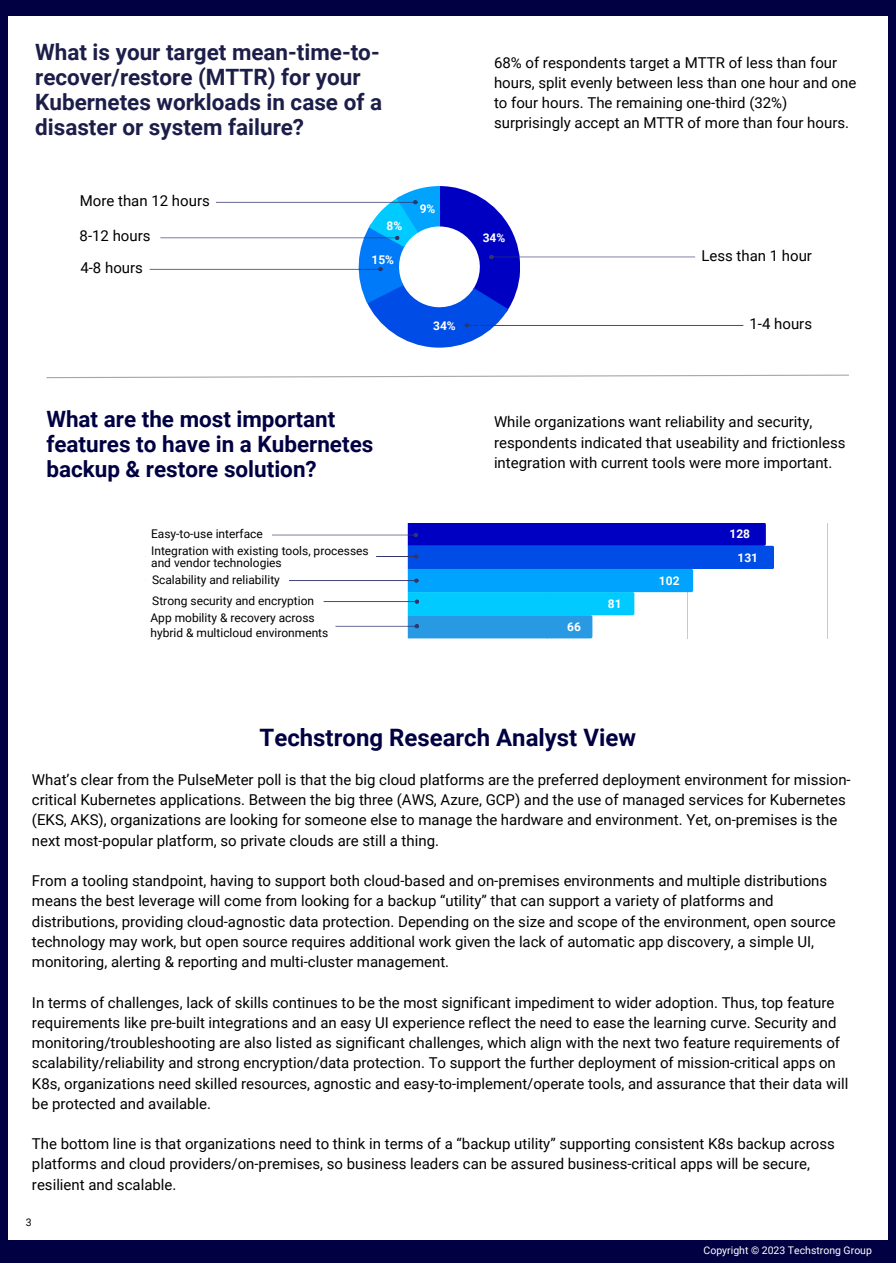
<style>
.page{position:relative;width:896px;height:1264px;background:#fff}
.page>*{position:absolute;margin:0;border:0;box-sizing:border-box;transform-origin:0 0}
.t1{font:700 24px "Roboto";color:#000042}
.t2{font:700 22.5px/24.8px "Roboto";color:#1c1e49}
.t3{font:700 22.5px/24.8px "Roboto";color:#000042}
.t4{font:15px/20.2px "Roboto";color:#000}
.t5{font:12px "Roboto";color:#000}
.t6{font:700 12px "Roboto";color:#fff}
.t7{font:10.5px "Roboto";color:#fff}
.t8{font:10.5px "Roboto";color:#000}
</style>
<div class="page">
<div style="left:0;top:0;width:895px;height:1262px;background:#000042"></div>
<div style="left:8px;top:16px;width:879px;height:1223px;background:#fff"></div>
<svg style="left:46px;top:374px;width:803px;height:5px"></svg>
<hr style="left:827px;top:522px;width:1px;height:116px;background:#232149">
<hr style="left:407px;top:522px;width:1px;height:116px;background:#232149">
<hr style="left:272px;top:534px;width:141px;height:1px;background:#31356d">
<hr style="left:146px;top:556px;width:268px;height:1px;background:#31356d">
<hr style="left:146px;top:580px;width:268px;height:1px;background:#31356d">
<hr style="left:324px;top:601px;width:91px;height:1px;background:#31356d">
<hr style="left:335px;top:625px;width:79px;height:1px;background:#31356d">
<svg style="left:408px;top:523px;width:366px;height:115px"></svg>
<hr style="left:160px;top:237px;width:235px;height:1px;background:#31356d">
<hr style="left:216px;top:202px;width:197px;height:1px;background:#31356d">
<hr style="left:150px;top:269px;width:228px;height:1px;background:#31356d">
<hr style="left:494px;top:256px;width:201px;height:1px;background:#31356d">
<hr style="left:469px;top:325px;width:274px;height:1px;background:#31356d">
<svg style="left:359px;top:186px;width:161px;height:161px"></svg>
<p class="t2" style="left:35px;top:40px;width:348px">What is your target mean-time-to&shy;recover/restore (MTTR) for your<br>Kubernetes workloads in case of a disaster or system failure?</p>
<p class="t4" style="left:80px;top:190px;width:131px">More than 12 hours</p>
<p class="t4" style="left:80px;top:226px;width:72px">8-12 hours</p>
<p class="t4" style="left:80px;top:257px;width:64px">4-8 hours</p>
<p class="t6" style="left:386px;top:219px;width:17px">8%</p>
<p class="t6" style="left:371px;top:253px;width:24px">15%</p>
<p class="t6" style="left:420px;top:202px;width:17px">9%</p>
<p class="t6" style="left:433px;top:318px;width:24px">34%</p>
<p class="t4" style="left:494px;top:52px;width:364px">68% of respondents target a MTTR of less than four hours, split evenly between less than one hour and one to four hours. The remaining one-third (32%) surprisingly accept an MTTR of more than four hours.</p>
<p class="t6" style="left:483px;top:231px;width:24px">34%</p>
<p class="t4" style="left:701px;top:245px;width:112px">Less than 1 hour</p>
<p class="t4" style="left:749px;top:314px;width:64px">1-4 hours</p>
<p class="t3" style="left:46px;top:407px;width:328px">What are the most important features to have in a Kubernetes backup &amp; restore solution?</p>
<p class="t5" style="left:151px;top:527px;width:113px">Easy-to-use interface</p>
<p class="t5" style="left:151px;top:543px;width:219px">Integration with existing tools, processes</p>
<p class="t5" style="left:151px;top:555px;width:132px">and vendor technologies</p>
<p class="t5" style="left:152px;top:573px;width:129px">Scalability and reliability</p>
<p class="t5" style="left:152px;top:594px;width:163px">Strong security and encryption</p>
<p class="t5" style="left:150px;top:610px;width:166px">App mobility &amp; recovery across</p>
<p class="t5" style="left:150px;top:626px;width:179px">hybrid &amp; multicloud environments</p>
<p class="t4" style="left:494px;top:412px;width:353px">While organizations want reliability and security, respondents indicated that useability and frictionless integration with current tools were more important.</p>
<p class="t6" style="left:729px;top:527px;width:22px">128</p>
<p class="t6" style="left:567px;top:620px;width:15px">66</p>
<p class="t6" style="left:608px;top:597px;width:15px">81</p>
<p class="t6" style="left:659px;top:573px;width:22px">102</p>
<p class="t6" style="left:737px;top:550px;width:22px">131</p>
<p class="t1" style="left:260px;top:724px;width:378px">Techstrong Research Analyst View</p>
<p class="t4" style="left:32px;top:769px;width:820px">What’s clear from the PulseMeter poll is that the big cloud platforms are the preferred deployment environment for mission&shy;critical Kubernetes applications. Between the big three (AWS, Azure, GCP) and the use of managed services for Kubernetes (EKS, AKS), organizations are looking for someone else to manage the hardware and environment. Yet, on-premises is the next most-popular platform, so private clouds are still a thing.</p>
<p class="t4" style="left:32px;top:871px;width:805px">From a tooling standpoint, having to support both cloud-based and on-premises environments and multiple distributions means the best leverage will come from looking for a backup “utility” that can support a variety of platforms and distributions, providing cloud-agnostic data protection. Depending on the size and scope of the environment, open source technology may work, but open source requires additional work given the lack of automatic app discovery, a simple UI, monitoring, alerting &amp; reporting and multi-cluster management.</p>
<p class="t4" style="left:32px;top:992px;width:818px">In terms of challenges, lack of skills continues to be the most significant impediment to wider adoption. Thus, top feature requirements like pre-built integrations and an easy UI experience reflect the need to ease the learning curve. Security and monitoring/troubleshooting are also listed as significant challenges, which align with the next two feature requirements of scalability/reliability and strong encryption/data protection. To support the further deployment of mission-critical apps on K8s, organizations need skilled resources, agnostic and easy-to-implement/operate tools, and assurance that their data will be protected and available.</p>
<p class="t4" style="left:32px;top:1133px;width:804px">The bottom line is that organizations need to think in terms of a “backup utility” supporting consistent K8s backup across platforms and cloud providers/on-premises, so business leaders can be assured business-critical apps will be secure, resilient and scalable.</p>
<p class="t8" style="left:26px;top:1216px;width:7px">3</p>
<p class="t7" style="left:703px;top:1244px;width:170px">Copyright © 2023 Techstrong Group</p>
</div>
